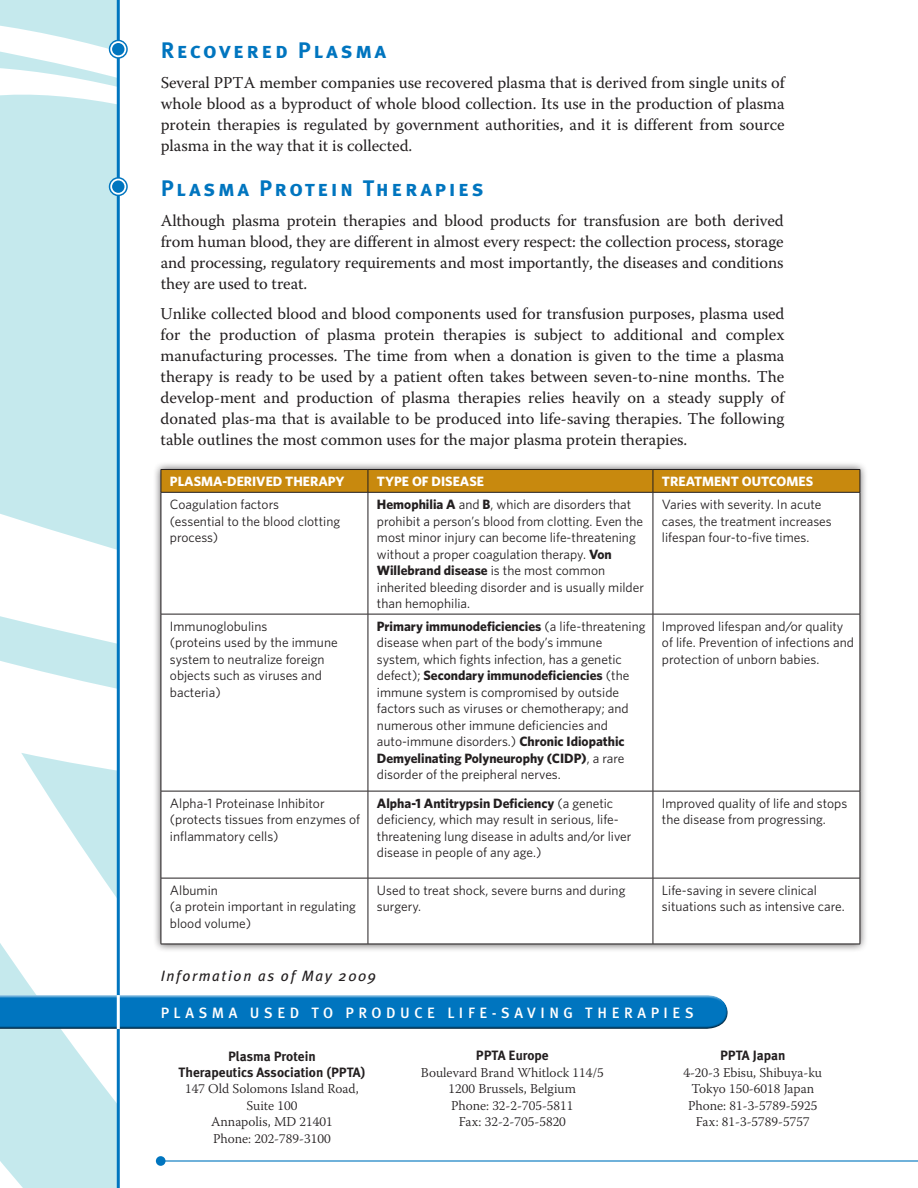
<style>
.page{position:relative;width:918px;height:1188px;background:#fff}
.page>*{position:absolute;margin:0;border:0;box-sizing:border-box;transform-origin:0 0}
.t1{font:22.5px "Meta Plus Bold Caps";letter-spacing:.11em;color:#0075bf}
.t2{font:16.5px/21px "Warnock Pro";color:#231f20;text-align:justify}
.t3{font:500 15px "Meta Plus";letter-spacing:.305em;color:#fff}
.t4{font:italic 15px "Meta Plus";letter-spacing:.11em;color:#231f20}
.t5{font:13.5px/16.5px "Whitney";color:#231f20}
.t6{font:300 13.5px/16.5px "Warnock Pro";color:#231f20;text-align:center}
.t7{font:700 13.5px/16.5px "Meta Plus";color:#231f20;text-align:center}
.t8{font:700 13.5px "Whitney";color:#fff}
.s1{font-weight:700}
</style>
<div class="page">
<svg style="left:0;top:0;width:117px;height:1188px;fill:#c5e9ed"></svg>
<hr style="left:117px;top:0;width:3px;height:1188px;background:#0075bf">
<hr style="left:161px;top:1160px;width:757px;height:2px;background:#0075bf">
<div style="left:156px;top:1156px;width:10px;height:10px;background:#0075bf;border-radius:50%"></div>
<div style="left:0;top:994px;width:728px;height:27px;background:#fff;opacity:.75"></div>
<div style="left:0;top:1001px;width:729px;height:30px;background:#231f20;opacity:.75"></div>
<hr style="left:117px;top:995px;width:3px;height:34px;background:#fff">
<div style="left:153px;top:461px;width:716px;height:491px;background:#231f20;opacity:.75"></div>
<svg style="left:162px;top:493px;width:698px;height:451px"></svg>
<hr style="left:161px;top:493px;width:1px;height:121px;background:#231f20">
<hr style="left:368px;top:493px;width:1px;height:121px;background:#231f20">
<hr style="left:653px;top:493px;width:1px;height:121px;background:#231f20">
<hr style="left:860px;top:493px;width:1px;height:121px;background:#231f20">
<hr style="left:161px;top:614px;width:207px;height:1px;background:#231f20">
<hr style="left:161px;top:614px;width:1px;height:177px;background:#231f20">
<hr style="left:368px;top:614px;width:285px;height:1px;background:#231f20">
<hr style="left:368px;top:614px;width:1px;height:177px;background:#231f20">
<hr style="left:653px;top:614px;width:207px;height:1px;background:#231f20">
<hr style="left:653px;top:614px;width:1px;height:177px;background:#231f20">
<hr style="left:860px;top:614px;width:1px;height:177px;background:#231f20">
<hr style="left:161px;top:791px;width:207px;height:1px;background:#231f20">
<hr style="left:161px;top:791px;width:1px;height:87px;background:#231f20">
<hr style="left:368px;top:791px;width:285px;height:1px;background:#231f20">
<hr style="left:368px;top:791px;width:1px;height:87px;background:#231f20">
<hr style="left:653px;top:791px;width:207px;height:1px;background:#231f20">
<hr style="left:653px;top:791px;width:1px;height:87px;background:#231f20">
<hr style="left:860px;top:791px;width:1px;height:87px;background:#231f20">
<hr style="left:161px;top:878px;width:207px;height:1px;background:#231f20">
<hr style="left:161px;top:878px;width:1px;height:66px;background:#231f20">
<hr style="left:368px;top:878px;width:285px;height:1px;background:#231f20">
<hr style="left:368px;top:878px;width:1px;height:66px;background:#231f20">
<hr style="left:653px;top:878px;width:207px;height:1px;background:#231f20">
<hr style="left:653px;top:878px;width:1px;height:66px;background:#231f20">
<hr style="left:860px;top:878px;width:1px;height:66px;background:#231f20">
<hr style="left:161px;top:944px;width:207px;height:1px;background:#231f20">
<hr style="left:368px;top:944px;width:285px;height:1px;background:#231f20">
<hr style="left:653px;top:944px;width:207px;height:1px;background:#231f20">
<hr style="left:161px;top:469px;width:207px;height:1px;background:#231f20">
<hr style="left:368px;top:469px;width:285px;height:1px;background:#231f20">
<hr style="left:653px;top:469px;width:207px;height:1px;background:#231f20">
<div style="left:161px;top:470px;width:700px;height:22px;background:#c8890e"></div>
<hr style="left:161px;top:492px;width:207px;height:1px;background:#231f20">
<hr style="left:368px;top:492px;width:285px;height:1px;background:#231f20">
<hr style="left:653px;top:492px;width:207px;height:1px;background:#231f20">
<svg style="left:109px;top:40px;width:19px;height:19px"></svg>
<div style="left:110px;top:41px;width:16px;height:16px;border:2px solid #fff;border-radius:50%"></div>
<svg style="left:109px;top:177px;width:19px;height:19px"></svg>
<div style="left:110px;top:179px;width:16px;height:16px;border:2px solid #fff;border-radius:50%"></div>
<h1 class="t1" style="left:161px;top:37px;width:227px">Recovered Plasma</h1>
<p class="t2" style="left:161px;top:72px;width:625px">Several PPTA member companies use recovered plasma that is derived from single units of whole blood as a byproduct of whole blood collection. Its use in the production of plasma protein therapies is regulated by government authorities, and it is different from source plasma in the way that it is collected.</p>
<h1 class="t1" style="left:161px;top:175px;width:325px">Plasma Protein Therapies</h1>
<p class="t2" style="left:161px;top:210px;width:625px">Although plasma protein therapies and blood products for transfusion are both derived from human blood, they are different in almost every respect: the collection process, storage and processing, regulatory requirements and most importantly, the diseases and conditions they are used to treat.</p>
<p class="t2" style="left:161px;top:303px;width:625px">Unlike collected blood and blood components used for transfusion purposes, plasma used for the production of plasma protein therapies is subject to additional and complex manufacturing processes. The time from when a donation is given to the time a plasma therapy is ready to be used by a patient often takes between seven-to-nine months. The develop-ment and production of plasma therapies relies heavily on a steady supply of donated plas-ma that is available to be produced into life-saving therapies. The following table outlines the most common uses for the major plasma protein therapies.</p>
<p class="t8" style="left:170px;top:473px;width:176px">Plasma-derived therapy</p>
<p class="t8" style="left:377px;top:473px;width:109px">Type of Disease</p>
<p class="t8" style="left:662px;top:473px;width:153px">Treatment Outcomes</p>
<p class="t5" style="left:170px;top:496px;width:172px">Coagulation factors<br>(essential to the blood clotting process)</p>
<p class="t5" style="left:377px;top:496px;width:269px"><span class="s1">Hemophilia A</span> and <span class="s1">B</span>, which are disorders that prohibit a person’s blood from clotting. Even the most minor injury can become life-threatening without a proper coagulation therapy. <span class="s1">Von Willebrand disease</span> is the most common inherited bleeding disorder and is usually milder than hemophilia.</p>
<p class="t5" style="left:662px;top:496px;width:171px">Varies with severity. In acute cases, the treatment increases lifespan four-to-five times.</p>
<p class="t5" style="left:170px;top:618px;width:169px">Immunoglobulins<br>(proteins used by the immune system to neutralize foreign objects such as viruses and bacteria)</p>
<p class="t5" style="left:377px;top:618px;width:270px"><span class="s1">Primary immunodeficiencies</span> (a life-threatening disease when part of the body’s immune system, which fights infection, has a genetic defect); <span class="s1">Secondary immunodeficiencies</span> (the immune system is compromised by outside factors such as viruses or chemotherapy; and numerous other immune deficiencies and auto-immune disorders.) <span class="s1">Chronic Idiopathic Demyelinating Polyneurophy (CID P)</span>, a rare disorder of the preipheral nerves.</p>
<p class="t5" style="left:662px;top:618px;width:193px">Improved lifespan and/or quality of life. Prevention of infections and protection of unborn babies.</p>
<p class="t5" style="left:170px;top:795px;width:192px">Alpha-1 Proteinase Inhibitor (protects tissues from enzymes of inflammatory cells)</p>
<p class="t5" style="left:377px;top:795px;width:256px"><span class="s1">Alpha-1 Antitrypsin Deficiency</span> (a genetic deficiency, which may result in serious, life&shy;threatening lung disease in adults and/or liver disease in people of any age.)</p>
<p class="t5" style="left:662px;top:795px;width:187px">Improved quality of life and stops the disease from progressing.</p>
<p class="t5" style="left:170px;top:882px;width:188px">Albumin<br>(a protein important in regulating blood volume)</p>
<p class="t5" style="left:377px;top:882px;width:250px">Used to treat shock, severe burns and during surgery.</p>
<p class="t5" style="left:662px;top:882px;width:184px">Life-saving in severe clinical situations such as intensive care.</p>
<p class="t4" style="left:161px;top:967px;width:217px">Information as of May 2009</p>
<p class="t3" style="left:161px;top:1004px;width:535px">PLASMA USED TO PRODUCE LIFE-SAVING THERAPIES</p>
<p class="t7" style="left:178px;top:1048px;width:188px">Plasma Protein<br>Therapeutics Association (PPTA)</p>
<p class="t6" style="left:185px;top:1081px;width:175px">147 Old Solomons Island Road,<br>Suite 100<br>Annapolis, MD 21401<br>Phone: 202-789-3100</p>
<p class="t7" style="left:720px;top:1047px;width:67px">PPTA Japan</p>
<p class="t6" style="left:683px;top:1064px;width:140px">4-20-3 Ebisu, Shibuya-ku<br>Tokyo 150-6018 Japan<br>Phone: 81-3-5789-5925<br>Fax: 81-3-5789-5757</p>
<p class="t7" style="left:476px;top:1048px;width:74px">PPTA Europe</p>
<p class="t6" style="left:421px;top:1064px;width:185px">Boulevard Brand Whitlock 114/5<br>1200 Brussels, Belgium<br>Phone: 32-2-705-5811<br>Fax: 32-2-705-5820</p>
</div>
